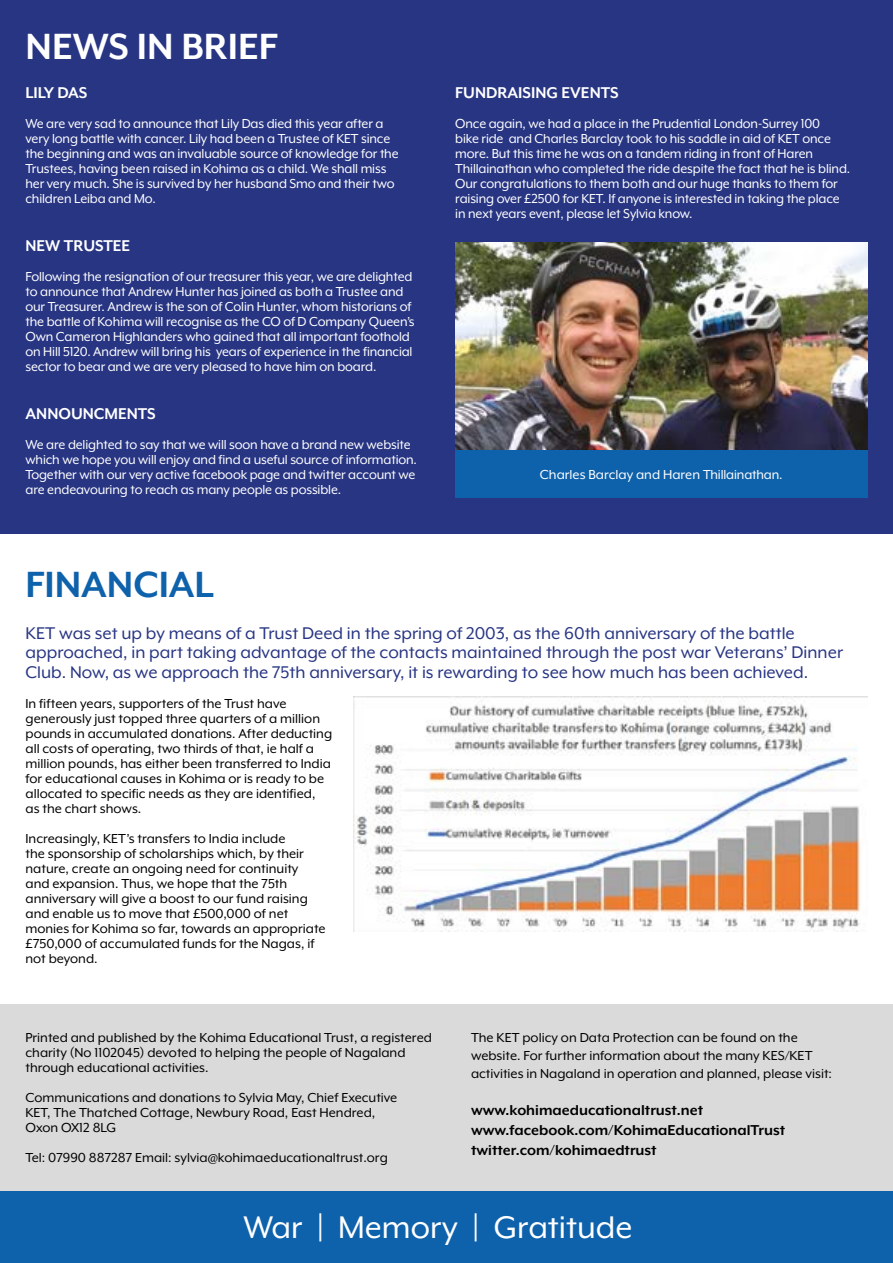
<style>
.page{position:relative;width:893px;height:1263px;background:#fff}
.page>*{position:absolute;margin:0;border:0;box-sizing:border-box;transform-origin:0 0}
.t1{font:700 42px "Mr Eaves XL Mod OT";color:#fff}
.t2{font:700 42px "Mr Eaves XL Mod OT";color:#0e61ab}
.t3{font:36px "Mr Eaves XL Mod OT";color:#fff}
.t4{font:19.5px/19.5px "Mr Eaves XL Mod OT";color:#283583}
.t5{font:700 18px "Mr Eaves XL Mod OT";color:#fff}
.t6{font:700 16.5px/19.8px "Mr Eaves XL Mod OT";color:#000}
.t7{font:15px/15px "Mr Eaves XL Mod OT";letter-spacing:-.01em;color:#fff}
.t8{font:15px/15px "Mr Eaves XL Mod OT";color:#000}
</style>
<div class="page">
<div style="left:0;top:1004px;width:893px;height:259px;background:#dadada"></div>
<img style="left:353px;top:696px;width:514px;height:236px">
<div style="left:0;top:1192px;width:893px;height:71px;background:#0e61ab"></div>
<div style="left:0;top:0;width:893px;height:534px;background:#283583"></div>
<img style="left:455px;top:242px;width:412px;height:208px">
<div style="left:455px;top:450px;width:412px;height:48px;background:#0e61ab"></div>
<h1 class="t1" style="left:26px;top:26px;width:254px">NEWS IN BRIEF</h1>
<p class="t5" style="left:26px;top:84px;width:63px">LILY DAS</p>
<p class="t7" style="left:26px;top:116px;width:375px">We are very sad to announce that Lily Das died this year after a very long battle with cancer. Lily had been a Trustee of KET since the beginning and was an invaluable source of knowledge for the Trustees, having been raised in Kohima as a child. We shall miss her very much. She is survived by her husband Smo and their two children Leiba and Mo.</p>
<p class="t5" style="left:26px;top:237px;width:106px">NEW TRUSTEE</p>
<p class="t7" style="left:26px;top:269px;width:391px">Following the resignation of our treasurer this year, we are delighted to announce that Andrew Hunter has joined as both a Trustee and our Treasurer. Andrew is the son of Colin Hunter, whom historians of the battle of Kohima will recognise as the CO of D Company Queen’s Own Cameron Highlanders who gained that all important foothold on Hill 5120. Andrew will bring his years of experience in the financial sector to bear and we are very pleased to have him on board.</p>
<p class="t5" style="left:26px;top:405px;width:132px">ANNOUNCMENTS</p>
<p class="t7" style="left:26px;top:437px;width:393px">We are delighted to say that we will soon have a brand new website which we hope you will enjoy and find a useful source of information.<br>Together with our very active facebook page and twitter account we are endeavouring to reach as many people as possible.</p>
<h1 class="t2" style="left:26px;top:563px;width:190px">FINANCIAL</h1>
<p class="t5" style="left:455px;top:84px;width:165px">FUNDRAISING EVENTS</p>
<p class="t7" style="left:455px;top:116px;width:396px">Once again, we had a place in the Prudential London-Surrey 100<br>bike ride and Charles Barclay took to his saddle in aid of KET once more. But this time he was on a tandem riding in front of Haren Thillainathan who completed the ride despite the fact that he is blind.<br>Our congratulations to them both and our huge thanks to them for raising over £2500 for KET. If anyone is interested in taking the place in next years event, please let Sylvia know.</p>
<p class="t7" style="left:540px;top:467px;width:244px">Charles Barclay and Haren Thillainathan.</p>
<p class="t4" style="left:26px;top:623px;width:819px">KET was set up by means of a Trust Deed in the spring of 2003, as the 60th anniversary of the battle approached, in part taking advantage of the contacts maintained through the post war Veterans’ Dinner<br>Club. Now, as we approach the 75th anniversary, it is rewarding to see how much has been achieved.</p>
<p class="t8" style="left:26px;top:696px;width:308px">In fifteen years, supporters of the Trust have generously just topped three quarters of a million pounds in accumulated donations. After deducting all costs of operating, two thirds of that, ie half a million pounds, has either been transferred to India for educational causes in Kohima or is ready to be allocated to specific needs as they are identified, as the chart shows.</p>
<p class="t8" style="left:26px;top:831px;width:302px">Increasingly, KET’s transfers to India include<br>the sponsorship of scholarships which, by their nature, create an ongoing need for continuity and expansion. Thus, we hope that the 75th anniversary will give a boost to our fund raising and enable us to move that £500,000 of net monies for Kohima so far, towards an appropriate £750,000 of accumulated funds for the Nagas, if not beyond.</p>
<p class="t8" style="left:26px;top:1029px;width:408px">Printed and published by the Kohima Educational Trust, a registered charity (No 1102045) devoted to helping the people of Nagaland through educational activities.</p>
<p class="t8" style="left:26px;top:1089px;width:373px">Communications and donations to Sylvia May, Chief Executive<br>KET, The Thatched Cottage, Newbury Road, East Hendred,<br>Oxon OX12 8LG</p>
<p class="t8" style="left:26px;top:1149px;width:364px">Tel: 07990 887287 Email: sylvia@kohimaeducationaltrust.org</p>
<p class="t8" style="left:471px;top:1028px;width:362px;line-height:18px">The KET policy on Data Protection can be found on the website. For further information about the many KES/KET activities in Nagaland in operation and planned, please visit:</p>
<p class="t6" style="left:471px;top:1100px;width:316px">www.kohimaeducationaltrust.net www.facebook.com/KohimaEducationalTrust twitter.com/kohimaedtrust</p>
<h2 class="t3" style="left:244px;top:1209px;width:390px">War | Memory | Gratitude</h2>
</div>
